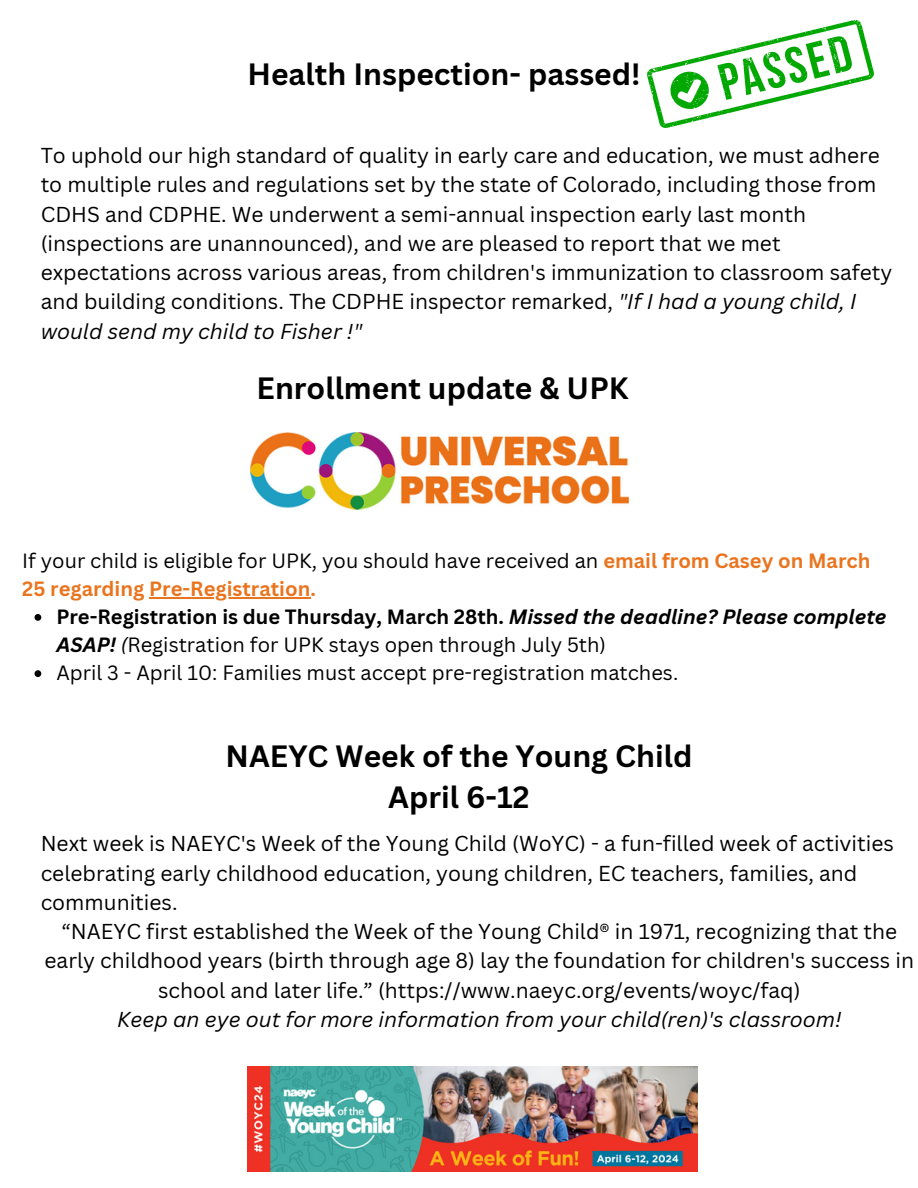
<style>
.page{position:relative;width:918px;height:1188px;background:#fff}
.page>*{position:absolute;margin:0;border:0;box-sizing:border-box;transform-origin:0 0}
.t1{font:700 30px/41.7px "Canva Sans";color:#000;text-align:center}
.t2{font:21px/29.2px "Canva Sans";color:#000}
.t3{font:italic 21px "Canva Sans";color:#000}
.t4{font:20.1px/28.2px "Canva Sans";color:#000}
.s1{font-style:italic}
.s2{font-weight:700;color:#ea741e}
.s3{font-weight:700}
.s4{font-weight:700;font-style:italic}
</style>
<div class="page">
<img style="left:648px;top:21px;width:226px;height:107px">
<img style="left:250px;top:432px;width:378px;height:78px">
<img style="left:247px;top:1067px;width:450px;height:104px">
<hr style="left:149px;top:597px;width:161px;height:1px;background:#ea741e">
<svg style="left:35px;top:614px;width:6px;height:7px"></svg>
<svg style="left:35px;top:670px;width:6px;height:7px"></svg>
<p class="t1" style="left:247px;top:52px;width:395px">Health Inspection- passed!</p>
<p class="t2" style="left:41px;top:140px;width:853px">To uphold our high standard of quality in early care and education, we must adhere to multiple rules and regulations set by the state of Colorado, including those from CDHS and CDPHE. We underwent a semi-annual inspection early last month (inspections are unannounced), and we are pleased to report that we met expectations across various areas, from children's immunization to classroom safety and building conditions. The CDPHE inspector remarked, <span class="s1">"If I had a young child, I would send my child to Fisher !"</span></p>
<h1 class="t1" style="left:257px;top:367px;width:374px">Enrollment update &amp; UPK</h1>
<p class="t4" style="left:22px;top:546px;width:850px">If your child is eligible for UPK, you should have received an <span class="s2">email from Casey on March<br>25 regarding Pre-Registration.</span></p>
<p class="t4" style="left:56px;top:602px;width:832px"><span class="s3">Pre-Registration is due Thursday, March 28th.</span> <span class="s4">Missed the deadline? Please complete<br>ASAP!</span> <span class="s1">(</span>Registration for UPK stays open through July 5th)</p>
<h1 class="t4" style="left:56px;top:658px;width:623px">April 3 - April 10: Families must accept pre-registration matches.</h1>
<p class="t1" style="left:226px;top:734px;width:468px">NAEYC Week of the Young Child<br>April 6-12</p>
<p class="t2" style="left:41px;top:829px;width:855px">Next week is NAEYC's Week of the Young Child (WoYC) - a fun-filled week of activities celebrating early childhood education, young children, EC teachers, families, and communities.</p>
<p class="t2" style="left:45px;top:916px;width:871px;text-align:center">“NAEYC first established the Week of the Young Child® in 1971, recognizing that the early childhood years (birth through age 8) lay the foundation for children's success in school and later life.” (https://www.naeyc.org/events/woyc/faq)</p>
<p class="t3" style="left:117px;top:1004px;width:726px">Keep an eye out for more information from your child(ren)'s classroom!</p>
</div>
